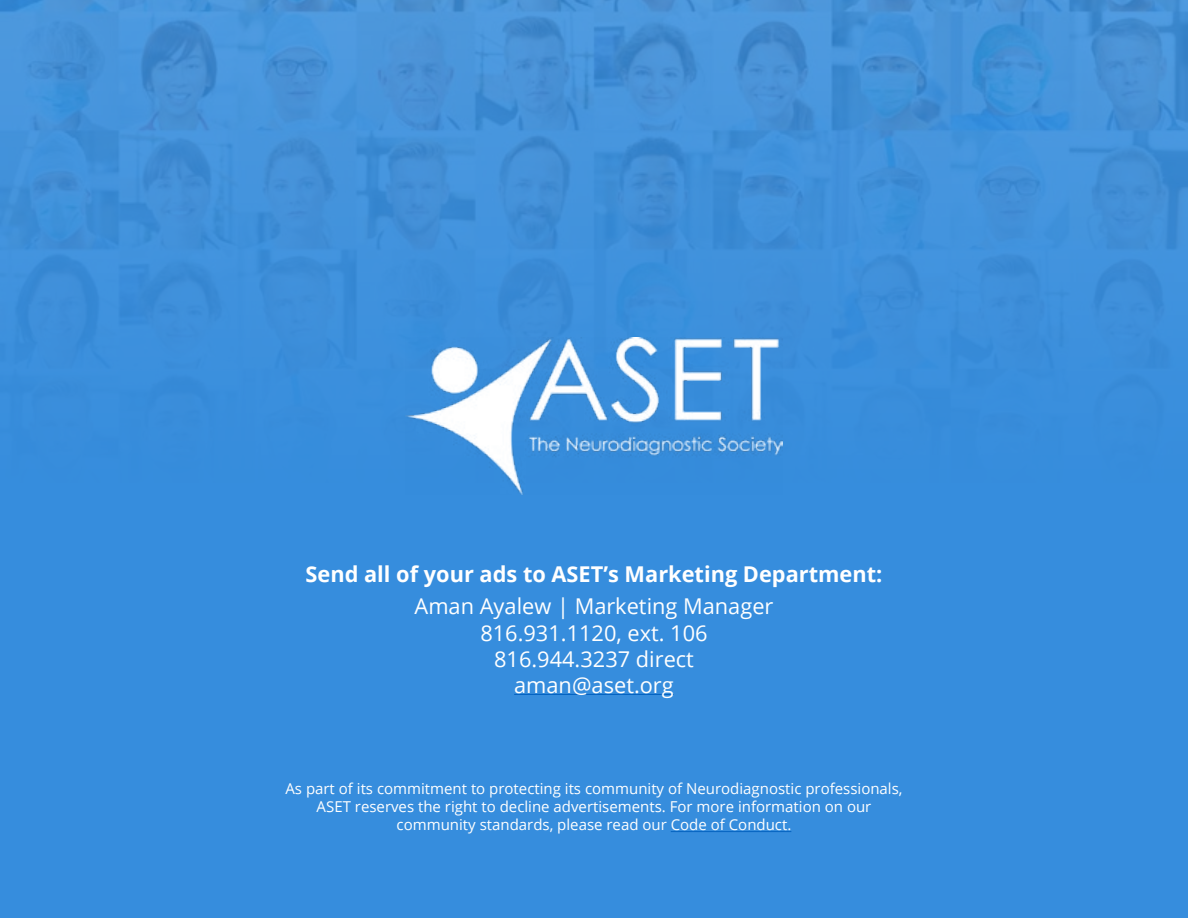
<style>
.page{position:relative;width:1188px;height:918px;background:#368ddd}
.page>*{position:absolute;margin:0;border:0;box-sizing:border-box;transform-origin:0 0}
.t1{font:21.75px/26.1px "Open Sans";color:#fff;text-align:center}
.t2{font:700 21.75px "Open Sans";color:#fff}
.t3{font:15px/18px "Open Sans";color:#fff;text-align:center}
</style>
<div class="page">
<img style="left:0;top:0;width:1188px;height:447px">
<img style="left:406px;top:338px;width:376px;height:157px">
<hr style="left:514px;top:694px;width:160px;height:1px;background:#0563c1">
<hr style="left:671px;top:831px;width:120px;height:1px;background:#0563c1">
<h1 class="t2" style="left:306px;top:558px;width:578px">Send all of your ads to ASET’s Marketing Department:</h1>
<h1 class="t1" style="left:415px;top:593px;width:360px">Aman Ayalew | Marketing Manager<br>816.931.1120, ext. 106<br>816.944.3237 direct aman@aset.org</h1>
<p class="t3" style="left:285px;top:780px;width:619px">As part of its commitment to protecting its community of Neurodiagnostic professionals,<br>ASET reserves the right to decline advertisements. For more information on our community standards, please read our Code of Conduct.</p>
</div>
